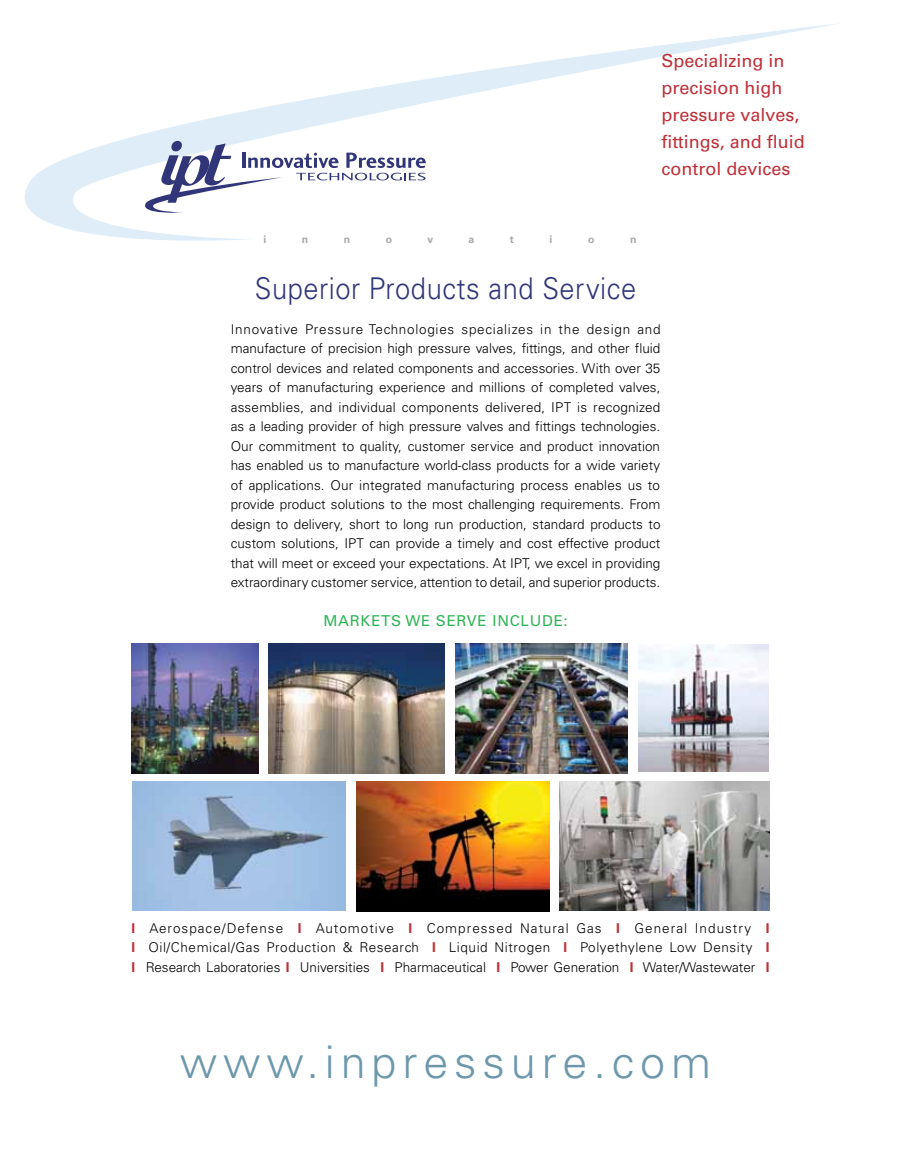
<style>
.page{position:relative;width:918px;height:1175px;background:#fff}
.page>*{position:absolute;margin:0;border:0;box-sizing:border-box;transform-origin:0 0}
.t1{font:300 45px "Univers LT Std";letter-spacing:.13em;color:#6d98ac}
.t2{font:300 30px "Univers LT Std";letter-spacing:.02em;color:#313678;scale:.91 1}
.t3{font:18px/27px "Univers LT Std";color:#c02f38}
.t4{font:15px "Univers LT Std";letter-spacing:.05em;color:#2fb457}
.t5{font:300 13.5px/19.5px "Univers LT Std";letter-spacing:-.005em;color:#000;text-align:justify}
.t6{font:700 10.5px "Univers LT Std";color:#a7a9ac}
.s1{font-weight:700;color:#c02f38}
</style>
<div class="page">
<svg style="left:25px;top:23px;width:813px;height:218px"></svg>
<img style="left:560px;top:781px;width:209px;height:129px">
<img style="left:455px;top:643px;width:173px;height:130px">
<img style="left:131px;top:643px;width:127px;height:130px">
<img style="left:269px;top:643px;width:176px;height:130px">
<img style="left:132px;top:781px;width:214px;height:129px">
<img style="left:638px;top:644px;width:131px;height:128px">
<img style="left:356px;top:781px;width:193px;height:130px">
<svg style="left:138px;top:141px;width:288px;height:74px"></svg>
<p class="t6" style="left:264px;top:233px;width:4px">i</p>
<p class="t6" style="left:302px;top:233px;width:8px">n</p>
<p class="t6" style="left:344px;top:233px;width:8px">n</p>
<p class="t6" style="left:386px;top:233px;width:8px">o</p>
<p class="t6" style="left:428px;top:233px;width:7px">v</p>
<p class="t6" style="left:469px;top:233px;width:7px">a</p>
<p class="t6" style="left:510px;top:233px;width:6px">t</p>
<p class="t6" style="left:550px;top:233px;width:4px">i</p>
<p class="t6" style="left:588px;top:233px;width:8px">o</p>
<p class="t6" style="left:630px;top:233px;width:8px">n</p>
<h2 class="t2" style="left:255px;top:271px;width:421px">Superior Products and Service</h2>
<h3 class="t3" style="left:661px;top:47px;width:145px">Specializing in precision high pressure valves, fittings, and fluid control devices</h3>
<p class="t5" style="left:231px;top:319px;width:431px">Innovative Pressure Technologies specializes in the design and manufacture of precision high pressure valves, fittings, and other fluid control devices and related components and accessories. With over 35 years of manufacturing experience and millions of completed valves, assemblies, and individual components delivered, IPT is recognized as a leading provider of high pressure valves and fittings technologies.<br>Our commitment to quality, customer service and product innovation has enabled us to manufacture world-class products for a wide variety of applications. Our integrated manufacturing process enables us to provide product solutions to the most challenging requirements. From design to delivery, short to long run production, standard products to custom solutions, IPT can provide a timely and cost effective product that will meet or exceed your expectations. At IPT, we excel in providing extraordinary customer service, attention to detail, and superior products.</p>
<p class="t4" style="left:323px;top:612px;width:246px">Markets We Serve Include:</p>
<p class="t5" style="left:132px;top:918px;width:639px"><span class="s1">I</span> Aerospace/Defense <span class="s1">I</span> Automotive <span class="s1">I</span> Compressed Natural Gas <span class="s1">I</span> General Industry <span class="s1">I I</span> Oil/Chemical/Gas Production &amp; Research <span class="s1">I</span> Liquid Nitrogen <span class="s1">I</span> Polyethylene Low Density <span class="s1">I I</span> Research Laboratories <span class="s1">I</span> Universities <span class="s1">I</span> Pharmaceutical <span class="s1">I</span> Power Generation <span class="s1">I</span> Water/Wastewater <span class="s1">I</span></p>
<h1 class="t1" style="left:180px;top:1035px;width:533px">www.inpressure.com</h1>
</div>
